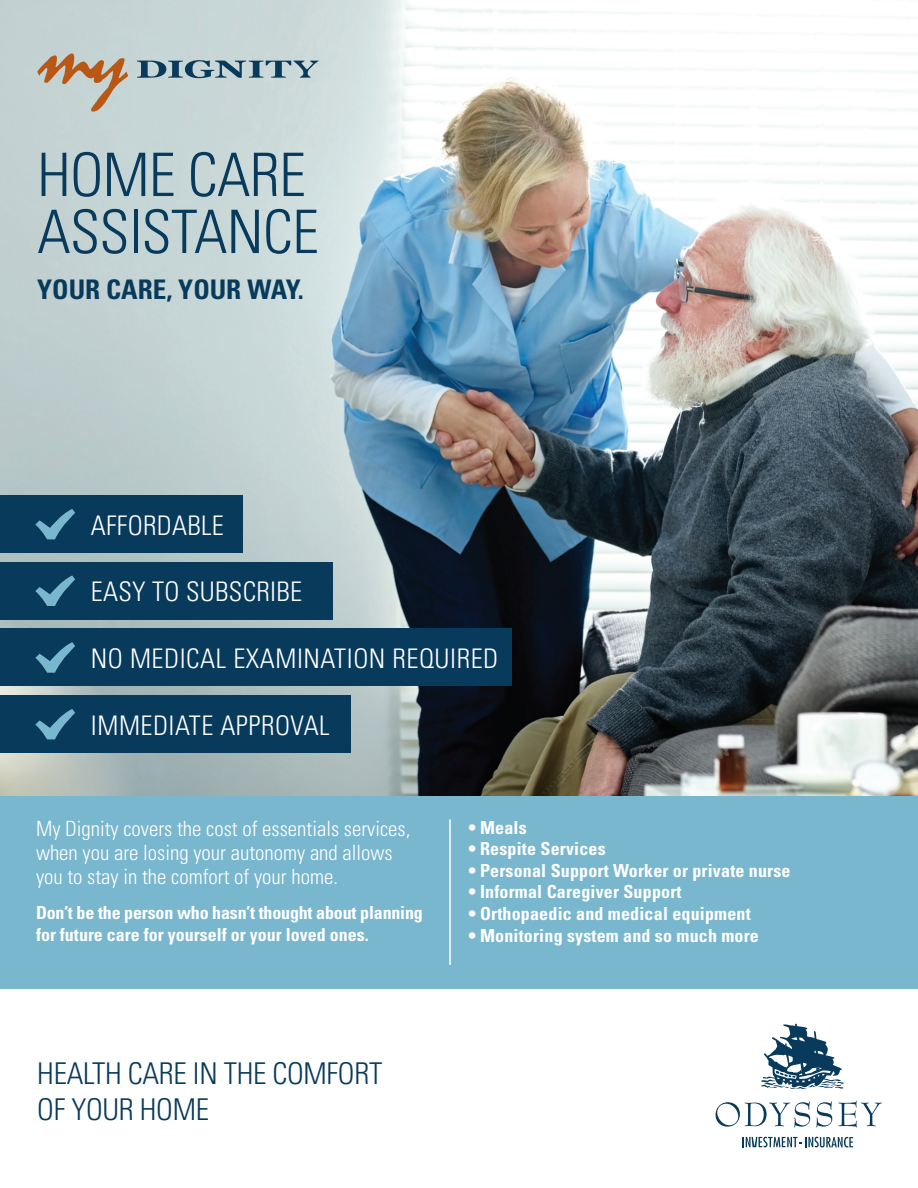
<style>
.page{position:relative;width:918px;height:1188px;background:#fff}
.page>*{position:absolute;margin:0;border:0;box-sizing:border-box;transform-origin:0 0}
.t1{font:300 condensed 60px/57px "Univers";letter-spacing:-.01em;color:#083a5c}
.t2{font:300 condensed 30px/36px "Univers";letter-spacing:-.01em;color:#083a5c}
.t3{font:300 condensed 27px "Univers";letter-spacing:.02em;color:#fff}
.t4{font:700 condensed 27px "Univers";color:#083a5c}
.t5{font:300 condensed 21px/24px "Univers";color:#fff}
.t6{font:700 condensed 18px "Univers";letter-spacing:.01em;color:#fff}
.t7{font:700 condensed 18px/21.6px "Univers";letter-spacing:-.01em;color:#fff}
</style>
<div class="page">
<img style="left:0;top:0;width:918px;height:796px">
<div style="left:0;top:796px;width:918px;height:192px;background:#79b7ce"></div>
<div style="left:0;top:629px;width:512px;height:57px;background:#083a5c"></div>
<div style="left:0;top:696px;width:351px;height:57px;background:#083a5c"></div>
<div style="left:0;top:562px;width:333px;height:57px;background:#083a5c"></div>
<div style="left:0;top:496px;width:243px;height:57px;background:#083a5c"></div>
<svg style="left:35px;top:509px;width:40px;height:30px"></svg>
<svg style="left:35px;top:575px;width:40px;height:31px"></svg>
<svg style="left:35px;top:642px;width:40px;height:31px"></svg>
<svg style="left:35px;top:709px;width:40px;height:30px"></svg>
<hr style="left:449px;top:819px;width:2px;height:146px;background:#fff">
<svg style="left:37px;top:54px;width:91px;height:58px"></svg>
<svg style="left:137px;top:60px;width:182px;height:19px"></svg>
<svg style="left:742px;top:1137px;width:111px;height:11px"></svg>
<svg style="left:761px;top:1024px;width:82px;height:65px"></svg>
<svg style="left:716px;top:1101px;width:94px;height:26px"></svg>
<svg style="left:816px;top:1101px;width:16px;height:26px"></svg>
<svg style="left:838px;top:1101px;width:44px;height:27px"></svg>
<p class="t1" style="left:37px;top:146px;width:283px">HOME CARE<br>ASSISTANCE</p>
<p class="t4" style="left:37px;top:273px;width:268px">YOUR CARE, YOUR WAY.</p>
<p class="t3" style="left:91px;top:509px;width:134px">AFFORDABLE</p>
<p class="t3" style="left:91px;top:576px;width:213px">EASY TO SUBSCRIBE</p>
<p class="t3" style="left:91px;top:642px;width:409px">NO MEDICAL EXAMINATION REQUIRED</p>
<p class="t3" style="left:91px;top:709px;width:240px">IMMEDIATE APPROVAL</p>
<p class="t5" style="left:36px;top:817px;width:376px">My Dignity covers the cost of essentials services, when you are losing your autonomy and allows you to stay in the comfort of your home.</p>
<p class="t7" style="left:36px;top:902px;width:388px">Don’t be the person who hasn’t thought about planning for future care for yourself or your loved ones.</p>
<p class="t2" style="left:37px;top:1056px;width:347px">HEALTH CARE IN THE COMFORT<br>OF YOUR HOME</p>
<p class="t6" style="left:469px;top:816px;width:60px">• Meals</p>
<p class="t6" style="left:469px;top:838px;width:139px">• Respite Services</p>
<p class="t6" style="left:469px;top:859px;width:324px">• Personal Support Worker or private nurse</p>
<p class="t6" style="left:469px;top:881px;width:215px">• Informal Caregiver Support</p>
<p class="t6" style="left:469px;top:903px;width:284px">• Orthopaedic and medical equipment</p>
<p class="t6" style="left:469px;top:924px;width:292px">• Monitoring system and so much more</p>
</div>
